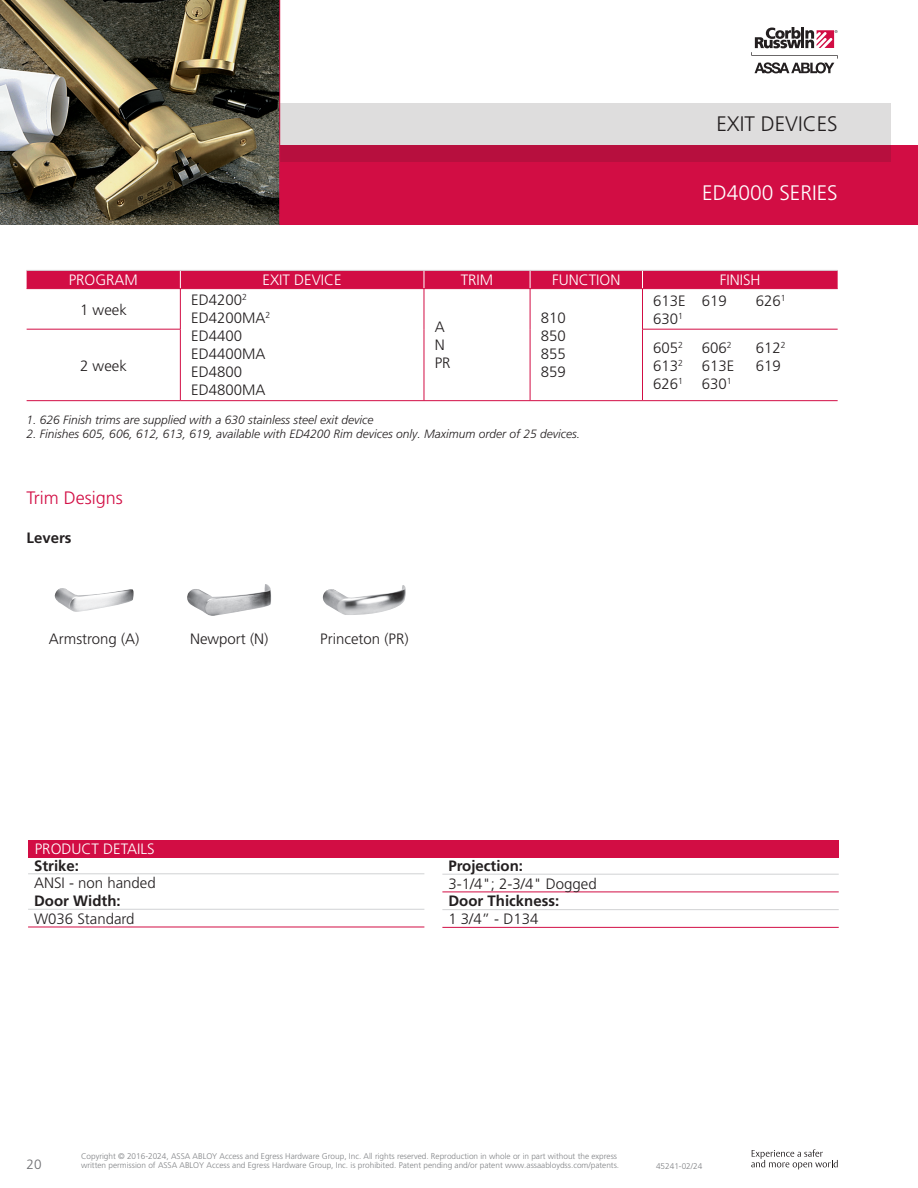
<style>
.page{position:relative;width:918px;height:1188px;background:#fff}
.page>*{position:absolute;margin:0;border:0;box-sizing:border-box;transform-origin:0 0}
.Heads-bar{font:300 21px "Frutiger LT Pro";color:#fff}
.Heads-bar-2{font:300 21px "Frutiger LT Pro";color:#231f20}
.t1{font:300 18px "Frutiger LT Pro";color:#d20d44}
.t2{font:300 15px "Frutiger LT Pro";color:#231f20}
.t3{font:300 15px "Frutiger LT Pro";color:#fff}
.t4{font:700 15px "Frutiger LT Pro";color:#231f20}
.text{font:300 13.5px "Frutiger LT Pro";color:#6c6d70}
.t5{font:italic 300 12px "Frutiger LT Pro";color:#231f20}
.t6{font:300 8.25px "Frutiger LT Pro";color:#808285}
</style>
<div class="page">
<div style="left:0;top:145px;width:918px;height:80px;background:#d20d44"></div>
<svg style="left:751px;top:27px;width:87px;height:46px"></svg>
<svg style="left:280px;top:104px;width:611px;height:58px;background:#d2a0ae"></svg>
<div style="left:27px;top:270px;width:811px;height:18px;background:#d20d44"></div>
<hr style="left:27px;top:288px;width:153px;height:1px;background:#d20d44">
<hr style="left:180px;top:289px;width:1px;height:40px;background:#d20d44">
<hr style="left:180px;top:288px;width:244px;height:1px;background:#d20d44">
<hr style="left:424px;top:288px;width:106px;height:1px;background:#d20d44">
<hr style="left:530px;top:288px;width:113px;height:1px;background:#d20d44">
<hr style="left:643px;top:288px;width:195px;height:1px;background:#d20d44">
<hr style="left:424px;top:289px;width:1px;height:40px;background:#d20d44">
<hr style="left:530px;top:289px;width:1px;height:40px;background:#d20d44">
<hr style="left:642px;top:289px;width:1px;height:40px;background:#d20d44">
<hr style="left:424px;top:329px;width:1px;height:71px;background:#d20d44">
<hr style="left:530px;top:329px;width:1px;height:71px;background:#d20d44">
<hr style="left:27px;top:329px;width:154px;height:1px;background:#d20d44">
<hr style="left:27px;top:400px;width:153px;height:1px;background:#d20d44">
<hr style="left:180px;top:329px;width:1px;height:71px;background:#d20d44">
<hr style="left:180px;top:400px;width:244px;height:1px;background:#d20d44">
<hr style="left:424px;top:400px;width:106px;height:1px;background:#d20d44">
<hr style="left:530px;top:400px;width:113px;height:1px;background:#d20d44">
<hr style="left:642px;top:329px;width:1px;height:71px;background:#d20d44">
<hr style="left:642px;top:329px;width:196px;height:1px;background:#d20d44">
<hr style="left:643px;top:400px;width:195px;height:1px;background:#d20d44">
<div style="left:28px;top:840px;width:811px;height:18px;background:#d20d44"></div>
<hr style="left:28px;top:873px;width:396px;height:1px;background:#d1d2d4">
<hr style="left:28px;top:909px;width:396px;height:1px;background:#d1d2d4">
<hr style="left:28px;top:927px;width:396px;height:1px;background:#d20d44">
<hr style="left:442px;top:874px;width:397px;height:1px;background:#d1d2d4">
<hr style="left:442px;top:909px;width:397px;height:1px;background:#d1d2d4">
<hr style="left:442px;top:892px;width:397px;height:1px;background:#d20d44">
<hr style="left:442px;top:927px;width:397px;height:1px;background:#d20d44">
<img style="left:55px;top:588px;width:79px;height:24px">
<img style="left:187px;top:584px;width:84px;height:32px">
<img style="left:323px;top:585px;width:83px;height:30px">
<img style="left:0;top:0;width:279px;height:225px">
<hr style="left:279px;top:0;width:1px;height:225px;background:#d20d44">
<svg style="left:751px;top:1149px;width:87px;height:20px"></svg>
<p class="Heads-bar-2" style="left:716px;top:112px;width:123px">EXIT DEVICES</p>
<p class="Heads-bar" style="left:702px;top:181px;width:137px">ED4000 SERIES</p>
<p class="t3" style="left:69px;top:271px;width:71px">PROGRAM</p>
<p class="t3" style="left:263px;top:271px;width:81px">EXIT DEVICE</p>
<p class="t3" style="left:461px;top:271px;width:34px">TRIM</p>
<p class="t3" style="left:552px;top:271px;width:70px">FUNCTION</p>
<p class="t3" style="left:720px;top:271px;width:42px">FINISH</p>
<p class="t2" style="left:80px;top:301px;width:48px">1 week</p>
<p class="t2" style="left:191px;top:291px;width:57px">ED4200<sup>2</sup></p>
<p class="t2" style="left:191px;top:309px;width:81px">ED4200MA<sup>2</sup></p>
<p class="t2" style="left:191px;top:327px;width:52px">ED4400</p>
<p class="t2" style="left:191px;top:345px;width:76px">ED4400MA</p>
<p class="t2" style="left:191px;top:363px;width:52px">ED4800</p>
<p class="t2" style="left:191px;top:381px;width:76px">ED4800MA</p>
<p class="t2" style="left:653px;top:292px;width:75px">613E 619</p>
<p class="t2" style="left:756px;top:292px;width:31px">626<sup>1</sup></p>
<p class="t2" style="left:653px;top:310px;width:31px">630<sup>1</sup></p>
<p class="t2" style="left:541px;top:309px;width:27px">810</p>
<p class="t2" style="left:541px;top:327px;width:27px">850</p>
<p class="t2" style="left:541px;top:345px;width:27px">855</p>
<p class="t2" style="left:541px;top:363px;width:27px">859</p>
<p class="t2" style="left:435px;top:318px;width:12px">A</p>
<p class="t2" style="left:435px;top:336px;width:12px">N</p>
<p class="t2" style="left:435px;top:354px;width:17px">PR</p>
<p class="t2" style="left:653px;top:339px;width:80px">605<sup>2</sup> 606<sup>2</sup></p>
<p class="t2" style="left:756px;top:339px;width:31px">612<sup>2</sup></p>
<p class="t2" style="left:653px;top:357px;width:83px">613<sup>2</sup> 613E</p>
<p class="t2" style="left:756px;top:357px;width:27px">619</p>
<p class="t2" style="left:653px;top:375px;width:80px">626<sup>1</sup> 630<sup>1</sup></p>
<p class="t2" style="left:80px;top:357px;width:48px">2 week</p>
<p class="t5" style="left:27px;top:413px;width:348px">1. 626 Finish trims are supplied with a 630 stainless steel exit device</p>
<p class="t5" style="left:27px;top:427px;width:555px">2. Finishes 605, 606, 612, 613, 619, available with ED4200 Rim devices only. Maximum order of 25 devices.</p>
<p class="t1" style="left:27px;top:487px;width:98px">Trim Designs</p>
<p class="t4" style="left:27px;top:528px;width:47px">Levers</p>
<p class="t2" style="left:49px;top:630px;width:92px">Armstrong (A)</p>
<p class="t2" style="left:190px;top:630px;width:80px">Newport (N)</p>
<p class="t2" style="left:320px;top:630px;width:90px">Princeton (PR)</p>
<p class="t3" style="left:35px;top:840px;width:121px">PRODUCT DETAILS</p>
<p class="t4" style="left:34px;top:856px;width:47px">Strike:</p>
<p class="t2" style="left:34px;top:874px;width:123px">ANSI - non handed</p>
<p class="t4" style="left:34px;top:892px;width:88px">Door Width:</p>
<p class="t2" style="left:34px;top:910px;width:102px">W036 Standard</p>
<p class="t4" style="left:448px;top:857px;width:76px">Projection:</p>
<p class="t2" style="left:448px;top:875px;width:150px">3-1/4"; 2-3/4" Dogged</p>
<p class="t4" style="left:448px;top:892px;width:112px">Door Thickness:</p>
<p class="t2" style="left:448px;top:910px;width:92px">1 3/4” - D134</p>
<p class="text" style="left:27px;top:1156px;width:16px">20</p>
<p class="t6" style="left:81px;top:1151px;width:538px">Copyright © 2016-2024, ASSA ABLOY Access and Egress Hardware Group, Inc. All rights reserved. Reproduction in whole or in part without the express</p>
<p class="t6" style="left:81px;top:1161px;width:540px">written permission of ASSA ABLOY Access and Egress Hardware Group, Inc. is prohibited. Patent pending and/or patent www.assaabloydss.com/patents.</p>
<p class="t6" style="left:656px;top:1162px;width:48px">45241-02/24</p>
</div>
